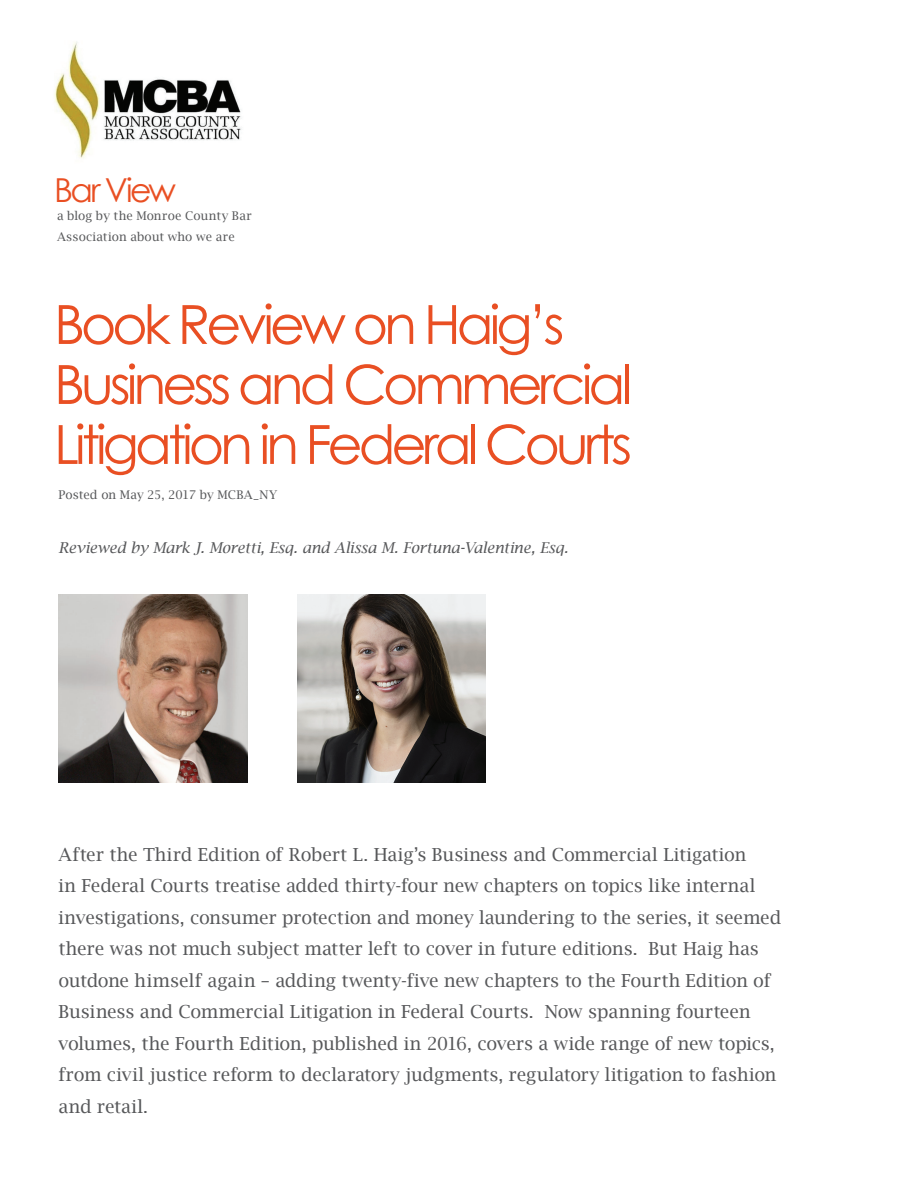
<style>
.page{position:relative;width:918px;height:1188px;background:#fff}
.page>*{position:absolute;margin:0;border:0;box-sizing:border-box;transform-origin:0 0}
.t1{font:54px/60px "Century Gothic";letter-spacing:-.075em;color:#e94f23}
.t2{font:33px "Century Gothic";letter-spacing:-.075em;color:#e94f23}
.t3{font:18px/31.5px "Lucida Bright";letter-spacing:-.005em;color:#57585a}
.t4{font:italic 15px "Lucida Bright";color:#57585a}
.t5{font:12px/21px "Lucida Bright";letter-spacing:.01em;color:#57585a}
</style>
<div class="page">
<img style="left:54px;top:41px;width:187px;height:118px">
<img style="left:59px;top:594px;width:189px;height:189px">
<img style="left:297px;top:594px;width:189px;height:189px">
<h2 class="t2" style="left:54px;top:167px;width:123px">Bar View</h2>
<p class="t5" style="left:57px;top:205px;width:196px">a blog by the Monroe County Bar<br>Association about who we are</p>
<h1 class="t1" style="left:54px;top:294px;width:580px">Book Review on Haig’s<br>Business and Commercial<br>Litigation in Federal Courts</h1>
<p class="t5" style="left:58px;top:485px;width:220px">Posted on May 25, 2017 by MCBA_NY</p>
<p class="t4" style="left:58px;top:539px;width:511px">Reviewed by Mark J. Moretti, Esq. and Alissa M. Fortuna-Valentine, Esq.</p>
<p class="t3" style="left:58px;top:838px;width:724px">After the Third Edition of Robert L. Haig’s Business and Commercial Litigation<br>in Federal Courts treatise added thirty-four new chapters on topics like internal investigations, consumer protection and money laundering to the series, it seemed there was not much subject matter left to cover in future editions. But Haig has outdone himself again – adding twenty-five new chapters to the Fourth Edition of Business and Commercial Litigation in Federal Courts. Now spanning fourteen volumes, the Fourth Edition, published in 2016, covers a wide range of new topics, from civil justice reform to declaratory judgments, regulatory litigation to fashion and retail.</p>
</div>
